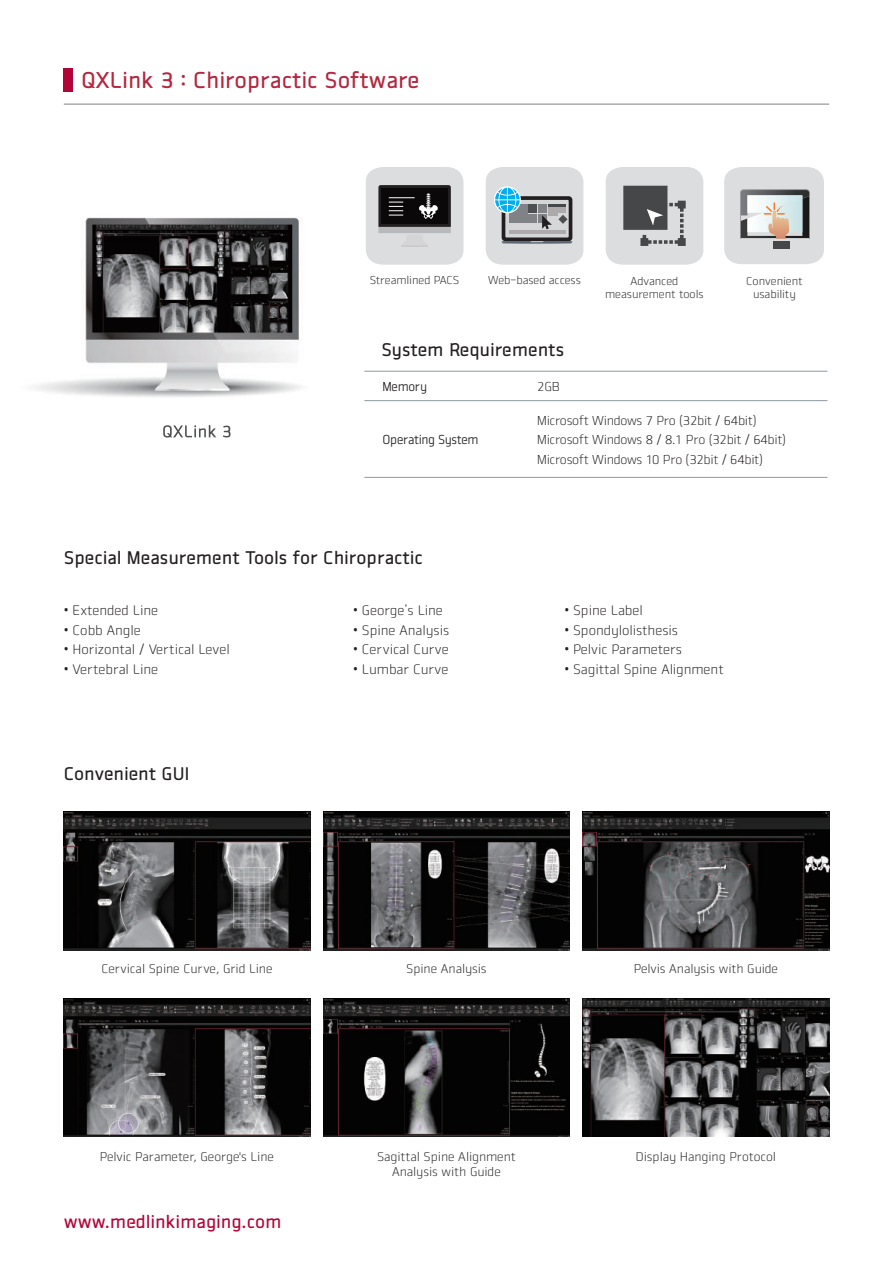
<style>
.page{position:relative;width:893px;height:1263px;background:#fff}
.page>*{position:absolute;margin:0;border:0;box-sizing:border-box;transform-origin:0 0}
.t1{font:22.5px "Vieworks B";color:#b3273f}
.t2{font:18px "Vieworks B";color:#231f20}
.t3{font:18px "Vieworks B";color:#b30437}
.t4{font:13.5px "Vieworks L";color:#231f20}
.t5{font:12.75px/19.5px "Vieworks L";letter-spacing:-.02em;color:#231f20}
.t6{font:12.75px "Vieworks M";letter-spacing:-.02em;color:#231f20;scale:.95 1}
.t7{font:12.45px/15px "Vieworks L";color:#231f20;text-align:center}
.t8{font:11.25px/13.5px "Vieworks L";color:#231f20;text-align:center}
</style>
<div class="page">
<hr style="left:64px;top:104px;width:765px;height:1px;background:#808285">
<div style="left:64px;top:68px;width:9px;height:24px;background:#b30437"></div>
<img style="left:34px;top:217px;width:269px;height:180px">
<svg style="left:163px;top:425px;width:67px;height:12px"></svg>
<svg style="left:382px;top:401px;width:445px;height:76px"></svg>
<hr style="left:364px;top:371px;width:463px;height:1px;background:#8b98a0">
<hr style="left:364px;top:400px;width:463px;height:1px;background:#8b98a0">
<hr style="left:364px;top:477px;width:463px;height:1px;background:#8b98a0">
<svg style="left:366px;top:167px;width:97px;height:98px"></svg>
<svg style="left:606px;top:167px;width:97px;height:98px"></svg>
<svg style="left:486px;top:167px;width:97px;height:98px"></svg>
<svg style="left:724px;top:167px;width:100px;height:97px"></svg>
<img style="left:323px;top:811px;width:247px;height:139px">
<img style="left:64px;top:811px;width:246px;height:139px">
<img style="left:323px;top:998px;width:247px;height:139px">
<img style="left:64px;top:998px;width:246px;height:139px">
<img style="left:583px;top:998px;width:246px;height:139px">
<img style="left:583px;top:811px;width:246px;height:139px">
<h1 class="t1" style="left:81px;top:67px;width:340px">QXLink 3 : Chiropractic Software</h1>
<p class="t8" style="left:370px;top:273px;width:91px">Streamlined PACS</p>
<p class="t8" style="left:488px;top:273px;width:94px">Web-based access</p>
<p class="t8" style="left:605px;top:274px;width:100px">Advanced measurement tools</p>
<p class="t8" style="left:746px;top:274px;width:58px">Convenient usability</p>
<h2 class="t2" style="left:381px;top:339px;width:184px">System Requirements</h2>
<p class="t6" style="left:382px;top:379px;width:49px">Memory</p>
<p class="t5" style="left:537px;top:377px;width:24px">2GB</p>
<p class="t6" style="left:382px;top:432px;width:103px">Operating System</p>
<h2 class="t2" style="left:64px;top:547px;width:361px">Special Measurement Tools for Chiropractic</h2>
<p class="t4" style="left:64px;top:603px;width:96px">• Extended Line</p>
<p class="t4" style="left:64px;top:622px;width:78px">• Cobb Angle</p>
<p class="t4" style="left:64px;top:642px;width:167px">• Horizontal / Vertical Level</p>
<p class="t4" style="left:64px;top:661px;width:96px">• Vertebral Line</p>
<h2 class="t2" style="left:64px;top:763px;width:127px">Convenient GUI</h2>
<p class="t4" style="left:353px;top:603px;width:91px">• George’s Line</p>
<p class="t4" style="left:353px;top:622px;width:98px">• Spine Analysis</p>
<p class="t4" style="left:353px;top:642px;width:97px">• Cervical Curve</p>
<p class="t4" style="left:353px;top:661px;width:97px">• Lumbar Curve</p>
<p class="t5" style="left:537px;top:410px;width:250px">Microsoft Windows 7 Pro (32bit / 64bit)<br>Microsoft Windows 8 / 8.1 Pro (32bit / 64bit)<br>Microsoft Windows 10 Pro (32bit / 64bit)</p>
<p class="t4" style="left:564px;top:603px;width:80px">• Spine Label</p>
<p class="t4" style="left:564px;top:622px;width:115px">• Spondylolisthesis</p>
<p class="t4" style="left:564px;top:642px;width:119px">• Pelvic Parameters</p>
<p class="t4" style="left:564px;top:661px;width:161px">• Sagittal Spine Alignment</p>
<p class="t7" style="left:101px;top:961px;width:173px">Cervical Spine Curve, Grid Line</p>
<p class="t7" style="left:406px;top:961px;width:82px">Spine Analysis</p>
<p class="t7" style="left:634px;top:961px;width:146px">Pelvis Analysis with Guide</p>
<p class="t7" style="left:100px;top:1149px;width:175px">Pelvic Parameter, George's Line</p>
<p class="t7" style="left:377px;top:1149px;width:140px">Sagittal Spine Alignment<br>Analysis with Guide</p>
<p class="t7" style="left:636px;top:1149px;width:142px">Display Hanging Protocol</p>
<h2 class="t3" style="left:64px;top:1211px;width:219px">www.medlinkimaging.com</h2>
</div>
